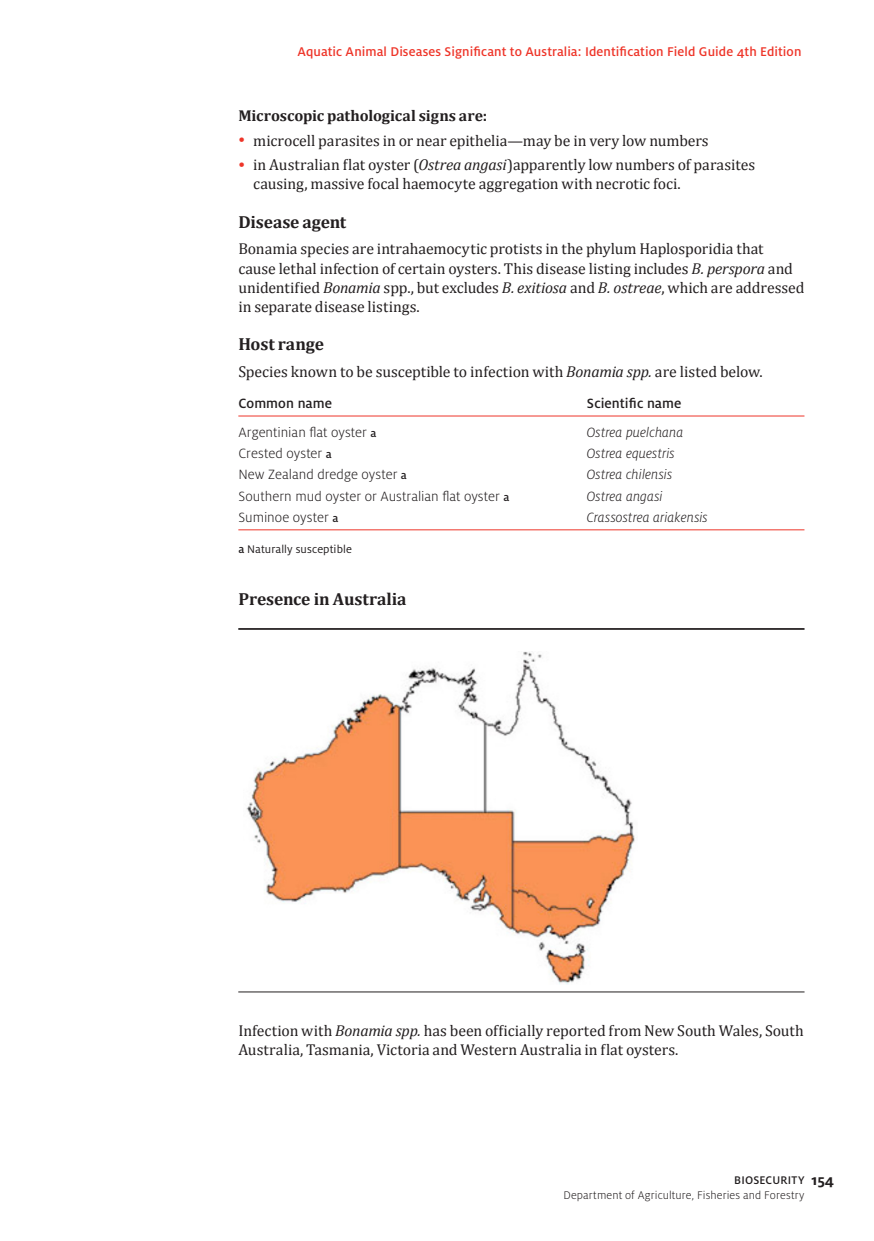
<style>
.page{position:relative;width:874px;height:1241px;background:#fff}
.page>*{position:absolute;margin:0;border:0;box-sizing:border-box;transform-origin:0 0}
.Sub_Heading_3{font:700 17.5px "Cambria";letter-spacing:-.005em;color:#231f20}
.Body_copy{font:15.75px/19.2px "Cambria";color:#231f20}
.Heading_4{font:700 15.75px "Cambria";letter-spacing:-.005em;color:#231f20}
.Table_Body_Text__Lef{font:300 14.88px "Milo Pro";color:#231f20}
.Table_Body_Text__Lef-2{font:italic 300 14.88px "Milo Pro";color:#231f20}
.Table_Header_Text__L{font:500 14.88px "Milo Pro";letter-spacing:.005em;color:#231f20}
.t1{font:500 14px "Milo Pro";letter-spacing:.005em;color:#ee3529}
.t2{font:300 12.25px/14.7px "Milo Pro";letter-spacing:.01em;color:#231f20}
.Body_copy-2{font:12.25px "Milo Pro";letter-spacing:.01em;color:#231f20}
.s1{font-size:14.88px;color:#ee3529}
.s2{font-style:italic}
.s3{font-weight:500;font-size:12.25px}
.s4{font-weight:500}
.s5{font-weight:700;font-size:15.75px}
</style>
<div class="page">
<hr style="left:238px;top:628px;width:566px;height:1px;background:#231f20">
<hr style="left:238px;top:991px;width:566px;height:1px;background:#231f20">
<img style="left:246px;top:651px;width:389px;height:333px">
<hr style="left:238px;top:415px;width:566px;height:1px;background:#ee3529">
<hr style="left:238px;top:529px;width:566px;height:1px;background:#ee3529">
<p class="t1" style="left:297px;top:44px;width:505px">Aquatic Animal Diseases Significant to Australia: Identification Field Guide 4th Edition</p>
<p class="Heading_4" style="left:238px;top:105px;width:250px">Microscopic pathological signs are:</p>
<p class="Body_copy" style="left:238px;top:131px;width:471px"><span class="s1">•</span> microcell parasites in or near epithelia—may be in very low numbers</p>
<p class="Body_copy" style="left:253px;top:155px;width:503px;text-indent:-15px"><span class="s1">•</span> in Australian flat oyster (<span class="s2">Ostrea angasi</span>)apparently low numbers of parasites causing, massive focal haemocyte aggregation with necrotic foci.</p>
<p class="Sub_Heading_3" style="left:238px;top:209px;width:109px">Disease agent</p>
<p class="Body_copy" style="left:238px;top:239px;width:567px">Bonamia species are intrahaemocytic protists in the phylum Haplosporidia that cause lethal infection of certain oysters. This disease listing includes <span class="s2">B. perspora</span> and unidentified <span class="s2">Bonamia</span> spp., but excludes <span class="s2">B. exitiosa</span> and <span class="s2">B. ostreae</span>, which are addressed in separate disease listings.</p>
<p class="Sub_Heading_3" style="left:238px;top:332px;width:87px">Host range</p>
<p class="Body_copy" style="left:238px;top:362px;width:525px">Species known to be susceptible to infection with <span class="s2">Bonamia spp.</span> are listed below.</p>
<p class="Table_Header_Text__L" style="left:238px;top:395px;width:95px">Common name</p>
<p class="Table_Header_Text__L" style="left:586px;top:395px;width:96px">Scientific name</p>
<p class="Table_Body_Text__Lef" style="left:238px;top:424px;width:139px">Argentinian flat oyster <span class="s3">a</span></p>
<p class="Table_Body_Text__Lef-2" style="left:586px;top:424px;width:98px">Ostrea puelchana</p>
<p class="Table_Body_Text__Lef" style="left:238px;top:445px;width:95px">Crested oyster <span class="s3">a</span></p>
<p class="Table_Body_Text__Lef-2" style="left:586px;top:445px;width:89px">Ostrea equestris</p>
<p class="Table_Body_Text__Lef" style="left:238px;top:466px;width:170px">New Zealand dredge oyster <span class="s3">a</span></p>
<p class="Table_Body_Text__Lef-2" style="left:586px;top:466px;width:87px">Ostrea chilensis</p>
<p class="Table_Body_Text__Lef" style="left:238px;top:487px;width:272px">Southern mud oyster or Australian flat oyster <span class="s3">a</span></p>
<p class="Table_Body_Text__Lef-2" style="left:586px;top:487px;width:77px">Ostrea angasi</p>
<p class="Table_Body_Text__Lef" style="left:238px;top:508px;width:101px">Suminoe oyster <span class="s3">a</span></p>
<p class="Table_Body_Text__Lef-2" style="left:586px;top:508px;width:122px">Crassostrea ariakensis</p>
<p class="Body_copy-2" style="left:238px;top:543px;width:115px"><span class="s4">a</span> Naturally susceptible</p>
<p class="Sub_Heading_3" style="left:238px;top:586px;width:170px">Presence in Australia</p>
<p class="Body_copy" style="left:238px;top:1020px;width:566px">Infection with <span class="s2">Bonamia spp.</span> has been officially reported from New South Wales, South<br>Australia, Tasmania, Victoria and Western Australia in flat oysters.</p>
<p class="t2" style="left:563px;top:1173px;width:272px;text-indent:171px"><span class="s4">BIOSECURITY</span> <span class="s5">154<br></span>Department of Agriculture, Fisheries and Forestry</p>
</div>
